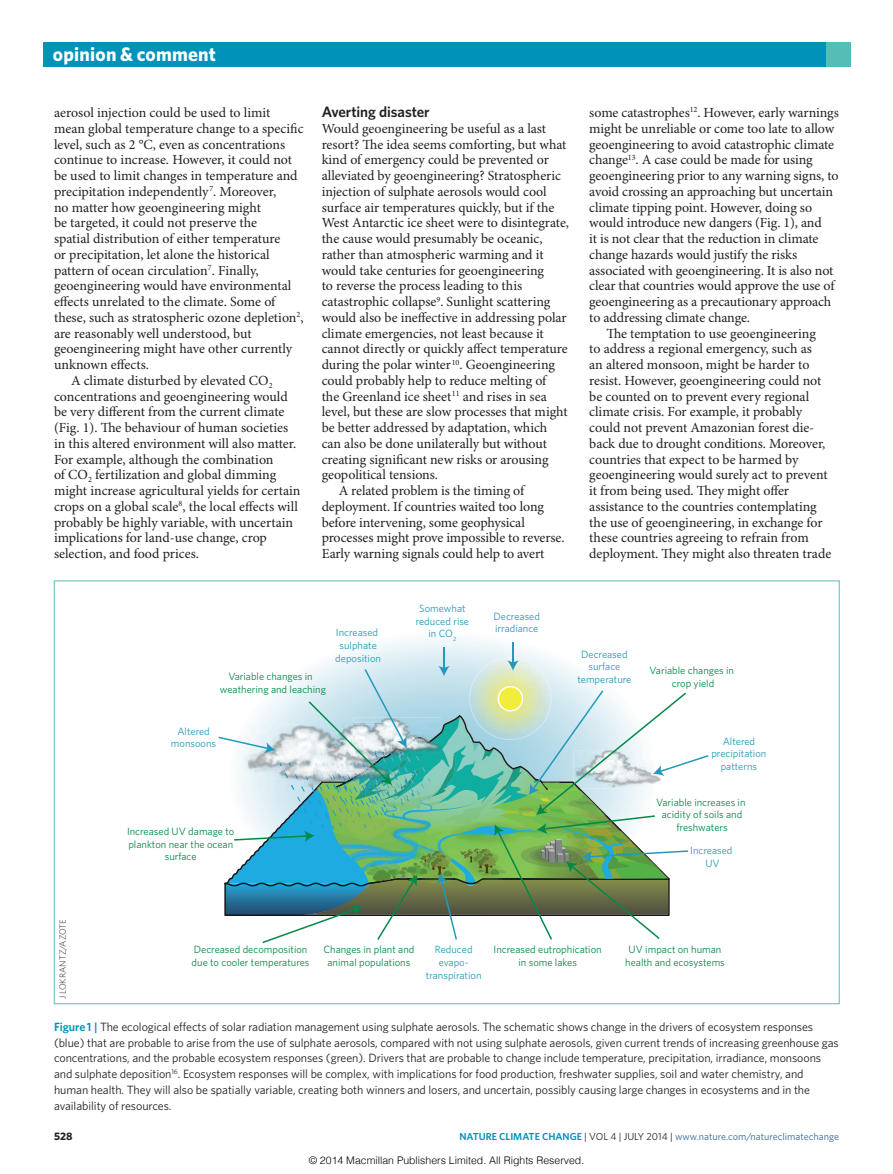
<style>
.page{position:relative;width:893px;height:1174px;background:#fff}
.page>*{position:absolute;margin:0;border:0;box-sizing:border-box;transform-origin:0 0}
.t1{font:700 19.5px "Whitney";letter-spacing:.01em;color:#fff}
.Head_1{font:600 15px "Whitney";letter-spacing:-.005em;color:#231f20}
.Body_text{font:13.95px/15.8px "Minion Pro";letter-spacing:-.005em;color:#231f20}
.Body_first{font:13.95px/15.8px "Minion Pro";letter-spacing:-.005em;color:#231f20}
.Figure_caption{font:12px/15.8px "Whitney";letter-spacing:-.005em;color:#231f20}
.t2{font:700 10.8px "Whitney";color:#231f20}
.t3{font:10.5px/12.6px "Whitney";color:#008a47;text-align:center}
.t4{font:10.5px/12.6px "Whitney";color:#2299ba;text-align:center}
.t5{font:300 10.5px "Helvetica";color:#000}
.t6{font:10.2px "Whitney";color:#2f679b}
.Picture_credit{font:300 9px "Whitney";color:#231f20}
.s1{font-weight:600;color:#0093ba}
.s2{color:#231f20}
</style>
<div class="page">
<div style="left:43px;top:43px;width:807px;height:24px;background:#0093ba"></div>
<div style="left:826px;top:43px;width:24px;height:24px;background:#56bcb6"></div>
<hr style="left:512px;top:642px;width:2px;height:21px;background:#2299ba">
<hr style="left:443px;top:647px;width:2px;height:22px;background:#2299ba">
<img style="left:218px;top:660px;width:490px;height:283px">
<img style="left:367px;top:739px;width:46px;height:18px">
<img style="left:316px;top:781px;width:50px;height:42px">
<img style="left:417px;top:826px;width:27px;height:33px">
<h1 class="t1" style="left:53px;top:41px;width:164px">opinion &amp; comment</h1>
<p class="Body_text" style="left:54px;top:105px;width:251px">aerosol injection could be used to limit mean global temperature change to a specific level, such as 2 °C, even as concentrations continue to increase. However, it could not be used to limit changes in temperature and precipitation independently<sup>7</sup>. Moreover,<br>no matter how geoengineering might<br>be targeted, it could not preserve the<br>spatial distribution of either temperature<br>or precipitation, let alone the historical pattern of ocean circulation<sup>7</sup>. Finally, geoengineering would have environmental effects unrelated to the climate. Some of these, such as stratospheric ozone depletion<sup>2</sup>, are reasonably well understood, but geoengineering might have other currently unknown effects.</p>
<p class="Body_text" style="left:54px;top:373px;width:248px;text-indent:17px">A climate disturbed by elevated CO<sub>2 </sub>concentrations and geoengineering would be very different from the current climate (Fig. 1). The behaviour of human societies in this altered environment will also matter.<br>For example, although the combination<br>of CO<sub>2</sub> fertilization and global dimming might increase agricultural yields for certain crops on a global scale<sup>8</sup>, the local effects will probably be highly variable, with uncertain implications for land-use change, crop selection, and food prices.</p>
<p class="Head_1" style="left:322px;top:102px;width:110px">Averting disaster</p>
<p class="Body_first" style="left:322px;top:121px;width:249px">Would geoengineering be useful as a last resort? The idea seems comforting, but what kind of emergency could be prevented or alleviated by geoengineering? Stratospheric injection of sulphate aerosols would cool surface air temperatures quickly, but if the West Antarctic ice sheet were to disintegrate, the cause would presumably be oceanic, rather than atmospheric warming and it would take centuries for geoengineering<br>to reverse the process leading to this catastrophic collapse<sup>9</sup>. Sunlight scattering would also be ineffective in addressing polar climate emergencies, not least because it cannot directly or quickly affect temperature during the polar winter<sup>10</sup>. Geoengineering could probably help to reduce melting of<br>the Greenland ice sheet<sup>11</sup> and rises in sea level, but these are slow processes that might be better addressed by adaptation, which can also be done unilaterally but without creating significant new risks or arousing geopolitical tensions.</p>
<p class="Body_text" style="left:322px;top:483px;width:244px;text-indent:17px">A related problem is the timing of deployment. If countries waited too long before intervening, some geophysical processes might prove impossible to reverse.<br>Early warning signals could help to avert</p>
<p class="Body_text" style="left:589px;top:105px;width:251px">some catastrophes<sup>12</sup>. However, early warnings might be unreliable or come too late to allow geoengineering to avoid catastrophic climate change<sup>13</sup>. A case could be made for using geoengineering prior to any warning signs, to avoid crossing an approaching but uncertain climate tipping point. However, doing so would introduce new dangers (Fig. 1), and<br>it is not clear that the reduction in climate change hazards would justify the risks associated with geoengineering. It is also not clear that countries would approve the use of geoengineering as a precautionary approach to addressing climate change.</p>
<p class="Body_text" style="left:589px;top:326px;width:243px;text-indent:17px">The temptation to use geoengineering<br>to address a regional emergency, such as<br>an altered monsoon, might be harder to resist. However, geoengineering could not be counted on to prevent every regional climate crisis. For example, it probably could not prevent Amazonian forest die&shy;back due to drought conditions. Moreover, countries that expect to be harmed by geoengineering would surely act to prevent it from being used. They might offer assistance to the countries contemplating the use of geoengineering, in exchange for these countries agreeing to refrain from deployment. They might also threaten trade</p>
<p class="t3" style="left:220px;top:669px;width:108px">Variable changes in weathering and leaching</p>
<p class="t4" style="left:335px;top:626px;width:47px">Increased sulphate deposition</p>
<p class="t4" style="left:171px;top:724px;width:47px">Altered monsoons</p>
<p class="t3" style="left:127px;top:825px;width:109px">Increased UV damage to plankton near the ocean surface</p>
<p class="t4" style="left:416px;top:602px;width:55px">Somewhat reduced rise in CO<sub>2</sub></p>
<p class="t4" style="left:494px;top:609px;width:48px;text-align:left">Decreased irradiance</p>
<p class="t4" style="left:577px;top:647px;width:56px">Decreased surface temperature</p>
<p class="t3" style="left:650px;top:664px;width:86px">Variable changes in crop yield</p>
<p class="t4" style="left:711px;top:734px;width:57px">Altered precipitation patterns</p>
<p class="t3" style="left:656px;top:795px;width:91px">Variable increases in acidity of soils and freshwaters</p>
<p class="t4" style="left:690px;top:844px;width:44px">Increased<br>UV</p>
<p class="Picture_credit" style="left:57px;top:999px;width:82px;rotate:-90deg">J LOKRANTZ/AZOTE</p>
<p class="t3" style="left:192px;top:943px;width:119px;text-align:left">Decreased decomposition due to cooler temperatures</p>
<p class="t4" style="left:426px;top:943px;width:57px">Reduced evapo&shy;transpiration</p>
<p class="t3" style="left:494px;top:943px;width:110px">Increased eutrophication in some lakes</p>
<p class="t3" style="left:323px;top:943px;width:93px">Changes in plant and animal populations</p>
<p class="t3" style="left:625px;top:943px;width:101px">UV impact on human health and ecosystems</p>
<p class="Figure_caption" style="left:54px;top:1018px;width:786px"><span class="s1">Figure 1 |</span> The ecological effects of solar radiation management using sulphate aerosols. The schematic shows change in the drivers of ecosystem responses (blue) that are probable to arise from the use of sulphate aerosols, compared with not using sulphate aerosols, given current trends of increasing greenhouse gas concentrations, and the probable ecosystem responses (green). Drivers that are probable to change include temperature, precipitation, irradiance, monsoons and sulphate deposition<sup>16</sup>. Ecosystem responses will be complex, with implications for food production, freshwater supplies, soil and water chemistry, and human health. They will also be spatially variable, creating both winners and losers, and uncertain, possibly causing large changes in ecosystems and in the availability of resources.</p>
<p class="t2" style="left:54px;top:1129px;width:20px">528</p>
<p class="t6" style="left:459px;top:1129px;width:381px"><span class="s1">NATURE CLIMATE CHANGE</span> <span class="s2">| VOL 4 | JULY 2014 |</span> www.nature.com/natureclimatechange</p>
<p class="t5" style="left:309px;top:1150px;width:277px">© 201 4 Macmillan Publishers Limited. All Rights Reserved.</p>
</div>
